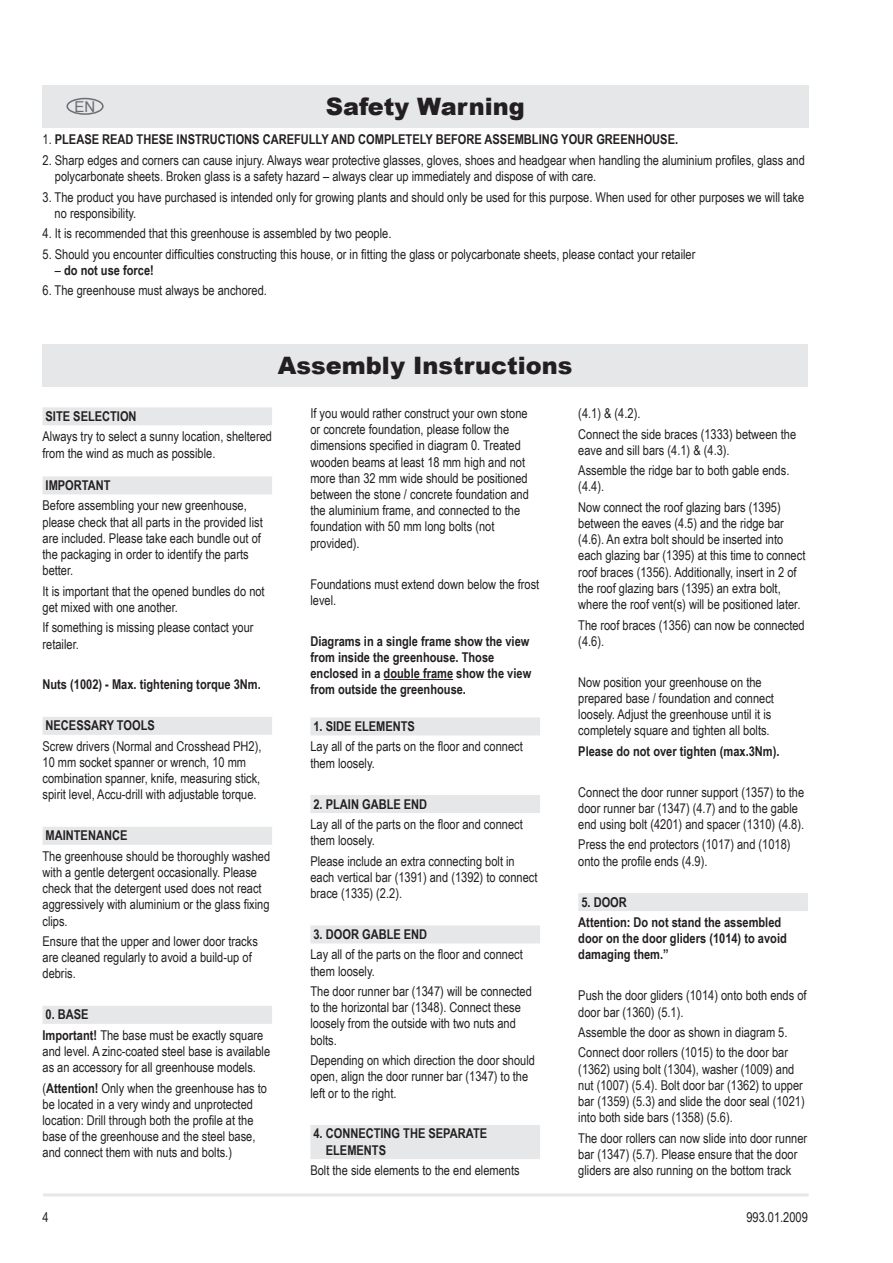
<style>
.page{position:relative;width:893px;height:1263px;background:#fff}
.page>*{position:absolute;margin:0;border:0;box-sizing:border-box;transform-origin:0 0}
.t1{font:900 24px "Arial";color:#231f20}
.t2{font:15px "Arial";color:#6c6d70}
.t3{font:13.5px/16.2px "Arial Narrow";color:#231f20}
.t4{font:700 13.5px/16.2px "Arial Narrow";color:#231f20}
.s1{font-weight:400}
.s2{font-weight:700}
</style>
<div class="page">
<hr style="left:43px;top:1193px;width:766px;height:3px;background:#e6e7e9">
<div style="left:43px;top:407px;width:229px;height:18px;background:#e6e7e9"></div>
<div style="left:43px;top:476px;width:229px;height:18px;background:#e6e7e9"></div>
<div style="left:43px;top:717px;width:229px;height:18px;background:#e6e7e9"></div>
<div style="left:43px;top:827px;width:229px;height:18px;background:#e6e7e9"></div>
<div style="left:43px;top:1006px;width:229px;height:18px;background:#e6e7e9"></div>
<hr style="left:384px;top:679px;width:69px;height:1px;background:#231f20">
<div style="left:310px;top:717px;width:230px;height:18px;background:#e6e7e9"></div>
<div style="left:310px;top:795px;width:230px;height:18px;background:#e6e7e9"></div>
<div style="left:310px;top:925px;width:230px;height:18px;background:#e6e7e9"></div>
<div style="left:310px;top:1125px;width:230px;height:18px;background:#e6e7e9"></div>
<div style="left:310px;top:1141px;width:230px;height:18px;background:#e6e7e9"></div>
<div style="left:578px;top:893px;width:230px;height:18px;background:#e6e7e9"></div>
<div style="left:43px;top:344px;width:765px;height:43px;background:#e6e7e9"></div>
<div style="left:43px;top:85px;width:765px;height:43px;background:#e6e7e9"></div>
<div style="left:66px;top:98px;width:38px;height:17px;border:2px solid #6c6d70;border-radius:50%"></div>
<p class="t2" style="left:75px;top:97px;width:22px">EN</p>
<h1 class="t1" style="left:326px;top:89px;width:201px">Safety Warning</h1>
<p class="t4" style="left:43px;top:131px;width:325px"><span class="s1">1.</span> PLEASE READ THESE INSTRUCTIONS CAREFULLY AND COM</p>
<p class="t4" style="left:384px;top:131px;width:16px">PLETELY</p>
<p class="t4" style="left:436px;top:131px;width:244px">BEFORE ASSEMBLING YOUR GREENHOUSE.</p>
<p class="t3" style="left:55px;top:152px;width:751px;text-indent:-12px">2. Sharp edges and corners can cause injury. Always wear protective glasses, gloves, shoes and headgear when handling the aluminium profiles, glass and polycarbonate sheets. Broken glass is a safety hazard – always clear up immediately and dispose of with care.</p>
<p class="t3" style="left:55px;top:188px;width:751px;text-indent:-12px">3. The product you have purchased is intended only for growing plants and should only be used for this purpose. When used for other purposes we will take no responsibility.</p>
<p class="t3" style="left:43px;top:225px;width:350px">4. It is recommended that this greenhouse is assembled by two people.</p>
<p class="t3" style="left:43px;top:245px;width:654px">5. Should you encounter difficulties constructing this house, or in fitting the glass or polycarbonate sheets, please contact your retailer</p>
<p class="t4" style="left:55px;top:261px;width:101px"><span class="s1">–</span> do not use force!</p>
<p class="t3" style="left:43px;top:282px;width:226px">6. The greenhouse must always be anchored.</p>
<h1 class="t1" style="left:219px;top:89px;width:414px">SICHERHEITSVORKEHRUNGEN</h1>
<h1 class="t1" style="left:278px;top:348px;width:296px">Assembly Instructions</h1>
<p class="t4" style="left:46px;top:407px;width:91px">Site Selection</p>
<p class="t3" style="left:43px;top:428px;width:231px">Always try to select a sunny location, sheltered from the wind as much as possible.</p>
<p class="t4" style="left:46px;top:476px;width:66px">Important</p>
<p class="t3" style="left:43px;top:497px;width:222px">Before assembling your new greenhouse, please check that all parts in the provided list are included. Please take each bundle out of the packaging in order to identify the parts better.</p>
<p class="t3" style="left:43px;top:582px;width:224px">It is important that the opened bundles do not get mixed with one another.</p>
<p class="t3" style="left:43px;top:619px;width:213px">If something is missing please contact your retailer.</p>
<p class="t4" style="left:43px;top:676px;width:220px">Nuts (1002) - Max. tightening torque 3Nm.</p>
<p class="t4" style="left:46px;top:717px;width:110px">Necessary Tools</p>
<p class="t3" style="left:43px;top:737px;width:220px">Screw drivers (Normal and Crosshead PH2), 10 mm socket spanner or wrench, 10 mm combination spanner, knife, measuring stick, spirit level, Accu-drill with adjustable torque.</p>
<p class="t4" style="left:46px;top:827px;width:83px">Maintenance</p>
<p class="t3" style="left:43px;top:847px;width:229px">The greenhouse should be thoroughly washed with a gentle detergent occasionally. Please check that the detergent used does not react aggressively with aluminium or the glass fixing clips.</p>
<p class="t3" style="left:43px;top:933px;width:217px">Ensure that the upper and lower door tracks are cleaned regularly to avoid a build-up of debris.</p>
<p class="t3" style="left:43px;top:1004px;width:222px;line-height:20.4px"><span class="s2">0. Base<br>Important!</span> The base must be exactly square</p>
<p class="t3" style="left:43px;top:1043px;width:229px">and level. A zinc-coated steel base is available as an accessory for all greenhouse models.</p>
<p class="t3" style="left:43px;top:1079px;width:226px">(<span class="s2">Attention!</span> Only when the greenhouse has to be located in a very windy and unprotected location: Drill through both the profile at the base of the greenhouse and the steel base, and connect them with nuts and bolts.)</p>
<p class="t3" style="left:43px;top:1208px;width:8px">4</p>
<p class="t3" style="left:310px;top:405px;width:220px">If you would rather construct your own stone or concrete foundation, please follow the dimensions specified in diagram 0. Treated wooden beams at least 18 mm high and not more than 32 mm wide should be positioned between the stone / concrete foundation and the aluminium frame, and connected to the foundation with 50 mm long bolts (not provided).</p>
<p class="t3" style="left:310px;top:575px;width:230px">Foundations must extend down below the frost level.</p>
<p class="t4" style="left:310px;top:632px;width:222px">Diagrams in a single frame show the view from inside the greenhouse. Those enclosed in a double frame show the view from outside the greenhouse.</p>
<p class="t4" style="left:313px;top:717px;width:102px">1. Side Elements</p>
<p class="t3" style="left:310px;top:738px;width:214px">Lay all of the parts on the floor and connect them loosely.</p>
<p class="t4" style="left:313px;top:795px;width:99px">2. Plain Gable End</p>
<p class="t3" style="left:310px;top:816px;width:214px">Lay all of the parts on the floor and connect them loosely.</p>
<p class="t3" style="left:310px;top:852px;width:229px">Please include an extra connecting bolt in each vertical bar (1391) and (1392) to connect brace (1335) (2.2).</p>
<p class="t4" style="left:313px;top:925px;width:99px">3. Door Gable End</p>
<p class="t3" style="left:310px;top:946px;width:214px">Lay all of the parts on the floor and connect them loosely.</p>
<p class="t3" style="left:310px;top:983px;width:223px">The door runner bar (1347) will be connected to the horizontal bar (1348). Connect these loosely from the outside with two nuts and bolts.</p>
<p class="t3" style="left:310px;top:1052px;width:226px">Depending on which direction the door should open, align the door runner bar (1347) to the left or to the right.</p>
<p class="t4" style="left:326px;top:1125px;width:163px;text-indent:-12px">4. Conn ecting the Separate<br>Elements</p>
<p class="t3" style="left:310px;top:1162px;width:211px">Bolt the side elements to the end elements</p>
<p class="t3" style="left:578px;top:403px;width:219px;line-height:20.4px">(4.1) &amp; (4.2).<br>Connect the side braces (1333) between the</p>
<p class="t3" style="left:578px;top:439px;width:213px;line-height:20.4px">eave and sill bars (4.1) &amp; (4.3).<br>Assemble the ridge bar to both gable ends.</p>
<p class="t3" style="left:578px;top:476px;width:204px;line-height:20.4px">(4.4).<br>Now connect the roof glazing bars (1395)</p>
<p class="t3" style="left:578px;top:515px;width:229px">between the eaves (4.5) and the ridge bar (4.6). An extra bolt should be inserted into each glazing bar (1395) at this time to connect roof braces (1356). Additionally, insert in 2 of the roof glazing bars (1395) an extra bolt, where the roof vent(s) will be positioned later.</p>
<p class="t3" style="left:578px;top:616px;width:228px">The roof braces (1356) can now be connected (4.6).</p>
<p class="t3" style="left:578px;top:673px;width:197px">Now position your greenhouse on the prepared base / foundation and connect loosely. Adjust the greenhouse until it is completely square and tighten all bolts.</p>
<p class="t4" style="left:578px;top:742px;width:203px">Please do not over tighten (max.3Nm).</p>
<p class="t3" style="left:578px;top:783px;width:227px">Connect the door runner support (1357) to the door runner bar (1347) (4.7) and to the gable end using bolt (4201) and spacer (1310) (4.8).</p>
<p class="t3" style="left:578px;top:836px;width:214px">Press the end protectors (1017) and (1018) onto the profile ends (4.9).</p>
<p class="t4" style="left:578px;top:891px;width:204px;line-height:20.4px">5. Door<br>Attention: Do not stand the assembled</p>
<p class="t4" style="left:578px;top:930px;width:210px">door on the door gliders (1014) to avoid damaging them.”</p>
<p class="t3" style="left:578px;top:987px;width:230px">Push the door gliders (1014) onto both ends of door bar (1360) (5.1).</p>
<p class="t3" style="left:578px;top:1021px;width:211px;line-height:20.4px">Assemble the door as shown in diagram 5.<br>Connect door rollers (1015) to the door bar</p>
<p class="t3" style="left:578px;top:1060px;width:228px">(1362) using bolt (1304), washer (1009) and nut (1007) (5.4). Bolt door bar (1362) to upper bar (1359) (5.3) and slide the door seal (1021) into both side bars (1358) (5.6).</p>
<p class="t3" style="left:578px;top:1129px;width:230px">The door rollers can now slide into door runner bar (1347) (5.7). Please ensure that the door gliders are also running on the bottom track</p>
<p class="t3" style="left:746px;top:1208px;width:63px">993.01.2009</p>
</div>
